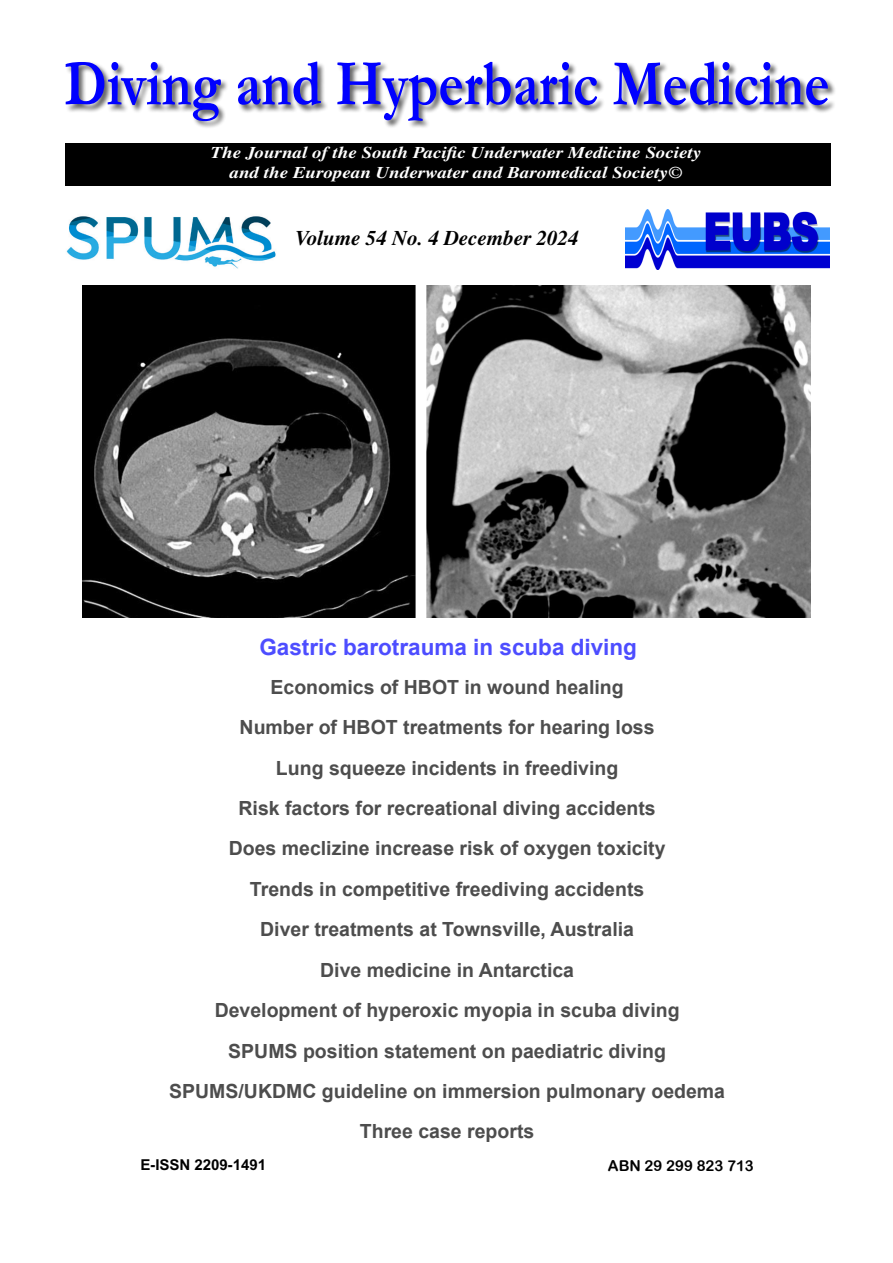
<style>
.page{position:relative;width:893px;height:1263px;background:#fff}
.page>*{position:absolute;margin:0;border:0;box-sizing:border-box;transform-origin:0 0}
.Jornal_Title{font:700 66px "Garamond";color:#00f;scale:.82 1}
.Cover_Category{font:700 22.5px "Arial";color:#4d4dff}
.t1{font:italic 700 21px "Times LT Std";color:#000}
.Cover_Category-2{font:700 19.5px "Arial";color:#4d4d4d}
.t2{font:italic 700 16.5px "Times LT Std";color:#fff;scale:1.15 1}
.Body_text{font:700 15px "Arial MT Std";color:#000}
.Body_text-2{font:15px "Arial Rounded MT Bold";color:#000}
</style>
<div class="page">
<div style="left:65px;top:143px;width:765px;height:43px;background:#000"></div>
<img style="left:625px;top:210px;width:205px;height:59px">
<div style="left:66px;top:61px;width:771px;height:68px;background:#000;opacity:.6"></div>
<img style="left:66px;top:216px;width:210px;height:53px">
<img style="left:83px;top:286px;width:727px;height:331px">
<p class="Jornal_Title" style="left:64px;top:39px;width:935px">Diving and Hyperbaric Medicine</p>
<p class="t2" style="left:211px;top:142px;width:428px">The Journal of the South Pacific Underwater Medicine Society</p>
<p class="t2" style="left:230px;top:162px;width:395px">and the European Underwater and Baromedical Society©</p>
<p class="t1" style="left:295px;top:226px;width:285px">Volume 54 No. 4 December 2024</p>
<p class="Cover_Category" style="left:259px;top:631px;width:379px">Gastric barotrauma in scuba diving</p>
<p class="Cover_Category-2" style="left:271px;top:673px;width:355px">Economics of HBOT in wound healing</p>
<p class="Cover_Category-2" style="left:240px;top:714px;width:416px">Number of HBOT treatments for hearing loss</p>
<p class="Cover_Category-2" style="left:276px;top:754px;width:344px">Lung squeeze incidents in freediving</p>
<p class="Cover_Category-2" style="left:239px;top:794px;width:419px">Risk factors for recreational diving accidents</p>
<p class="Cover_Category-2" style="left:229px;top:835px;width:438px">Does meclizine increase risk of oxygen toxicity</p>
<p class="Cover_Category-2" style="left:250px;top:875px;width:396px">Trends in competitive freediving accidents</p>
<p class="Cover_Category-2" style="left:260px;top:916px;width:375px">Diver treatments at Townsville, Australia</p>
<p class="Cover_Category-2" style="left:320px;top:956px;width:255px">Dive medicine in Antarctica</p>
<p class="Cover_Category-2" style="left:215px;top:996px;width:466px">Development of hyperoxic myopia in scuba diving</p>
<p class="Cover_Category-2" style="left:228px;top:1037px;width:439px">SPUMS position statement on paediatric diving</p>
<p class="Cover_Category-2" style="left:169px;top:1077px;width:557px">SPUMS/UKDMC guideline on immersion pulmonary oedema</p>
<p class="Cover_Category-2" style="left:360px;top:1118px;width:176px">Three case reports</p>
<p class="Body_text" style="left:140px;top:1155px;width:127px">E-ISSN 2209-1491</p>
<p class="Body_text-2" style="left:608px;top:1156px;width:147px">ABN 29 299 823 713</p>
</div>
